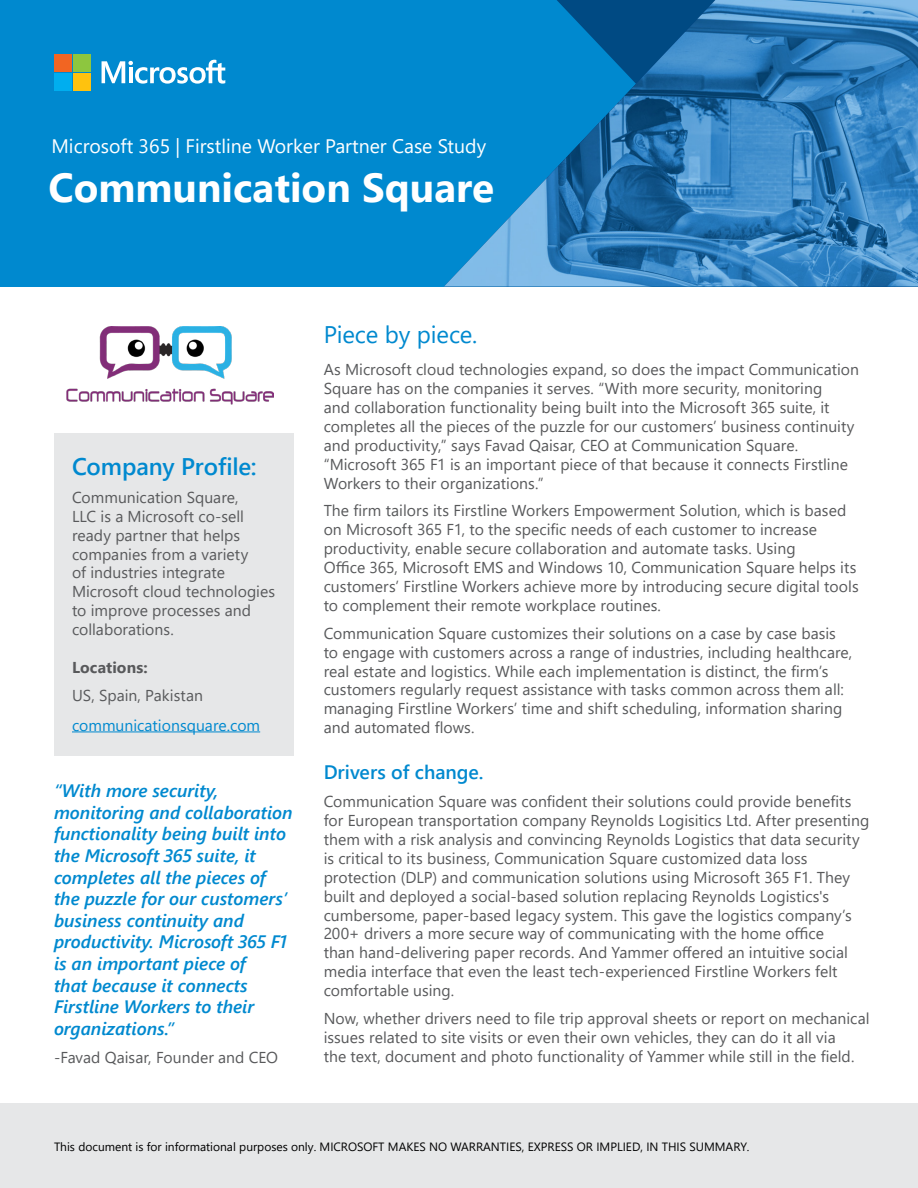
<style>
.page{position:relative;width:918px;height:1188px;background:#fff}
.page>*{position:absolute;margin:0;border:0;box-sizing:border-box;transform-origin:0 0}
.t1{font:700 40.5px "Segoe UI";color:#fff}
.t2{font:600 24px "Segoe UI";letter-spacing:-.005em;color:#0089cf}
.t3{font:24px "Segoe UI";letter-spacing:-.01em;color:#0089cf}
.t4{font:19.5px "Segoe UI";color:#fff}
.t5{font:600 19.5px "Segoe UI";color:#0089cf}
.t6{font:italic 600 18px/21.6px "Segoe UI";color:#0089cf}
.t7{font:15.75px/18.9px "Segoe UI";color:#58595b}
.t8{font:15.75px "Segoe UI";color:#0089cf}
.t9{font:700 15.75px "Segoe UI";letter-spacing:.005em;color:#58595b}
.t10{font:12px "Segoe UI";color:#000}
</style>
<div class="page">
<div style="left:0;top:1104px;width:918px;height:84px;background:#e6e7e8"></div>
<div style="left:0;top:0;width:918px;height:286px;background:#0089cf"></div>
<div style="left:54px;top:433px;width:240px;height:323px;background:#e6e7e8"></div>
<hr style="left:72px;top:731px;width:188px;height:1px;background:#0089cf">
<img style="left:444px;top:0;width:474px;height:286px">
<img style="left:67px;top:327px;width:206px;height:78px">
<svg style="left:102px;top:60px;width:123px;height:24px"></svg>
<div style="left:54px;top:54px;width:17px;height:17px;background:#f26522"></div>
<div style="left:73px;top:54px;width:18px;height:17px;background:#8dc63f"></div>
<div style="left:54px;top:73px;width:17px;height:18px;background:#00aeef"></div>
<div style="left:73px;top:73px;width:18px;height:18px;background:#ffc20e"></div>
<p class="t4" style="left:51px;top:138px;width:436px">Microsoft 365 | Firstline Worker Partner Case Study</p>
<h1 class="t1" style="left:48px;top:172px;width:447px">Communication Square</h1>
<h2 class="t2" style="left:72px;top:444px;width:186px">Company Profile:</h2>
<p class="t7" style="left:72px;top:489px;width:205px">Communication Square,<br>LLC is a Microsoft co-sell ready partner that helps companies from a variety<br>of industries integrate<br>Microsoft cloud technologies to improve processes and collaborations.</p>
<p class="t9" style="left:72px;top:661px;width:77px">Locations:</p>
<p class="t7" style="left:72px;top:687px;width:133px">US, Spain, Pakistan</p>
<p class="t8" style="left:72px;top:719px;width:190px">communicationsquare.com</p>
<p class="t6" style="left:54px;top:782px;width:240px">“With more security, monitoring and collaboration functionality being built into the Microsoft 365 suite, it completes all the pieces of the puzzle for our customers’ business continuity and productivity. Microsoft 365 F1 is an important piece of<br>that because it connects<br>Firstline Workers to their organizations.”</p>
<p class="t7" style="left:54px;top:1049px;width:226px">-Favad Qaisar, Founder and CEO</p>
<h2 class="t3" style="left:324px;top:324px;width:155px">Piece by piece.</h2>
<p class="t7" style="left:324px;top:361px;width:537px">As Microsoft cloud technologies expand, so does the impact Communication Square has on the companies it serves. “With more security, monitoring<br>and collaboration functionality being built into the Microsoft 365 suite, it completes all the pieces of the puzzle for our customers’ business continuity and productivity,” says Favad Qaisar, CEO at Communication Square. “Microsoft 365 F1 is an important piece of that because it connects Firstline Workers to their organizations.”</p>
<p class="t7" style="left:324px;top:500px;width:536px">The firm tailors its Firstline Workers Empowerment Solution, which is based on Microsoft 365 F1, to the specific needs of each customer to increase productivity, enable secure collaboration and automate tasks. Using<br>Office 365, Microsoft EMS and Windows 10, Communication Square helps its customers’ Firstline Workers achieve more by introducing secure digital tools to complement their remote workplace routines.</p>
<p class="t7" style="left:324px;top:625px;width:530px">Communication Square customizes their solutions on a case by case basis to engage with customers across a range of industries, including healthcare, real estate and logistics. While each implementation is distinct, the firm’s customers regularly request assistance with tasks common across them all: managing Firstline Workers’ time and shift scheduling, information sharing and automated flows.</p>
<p class="t5" style="left:324px;top:765px;width:161px">Drivers of change.</p>
<p class="t7" style="left:324px;top:791px;width:547px">Communication Square was confident their solutions could provide benefits for European transportation company Reynolds Logisitics Ltd. After presenting them with a risk analysis and convincing Reynolds Logistics that data security is critical to its business, Communication Square customized data loss protection (DLP) and communication solutions using Microsoft 365 F1. They built and deployed a social-based solution replacing Reynolds Logistics's cumbersome, paper-based legacy system. This gave the logistics company’s 200+ drivers a more secure way of communicating with the home office<br>than hand-delivering paper records. And Yammer offered an intuitive social media interface that even the least tech-experienced Firstline Workers felt comfortable using.</p>
<p class="t7" style="left:324px;top:1008px;width:547px">Now, whether drivers need to file trip approval sheets or report on mechanical issues related to site visits or even their own vehicles, they can do it all via<br>the text, document and photo functionality of Yammer while still in the field.</p>
<p class="t10" style="left:54px;top:1142px;width:697px">This document is for informational purposes only. MICROSOFT MAKES NO WARRANTIES, EXPRESS OR IMPLIED, IN THIS SUMMARY.</p>
</div>
